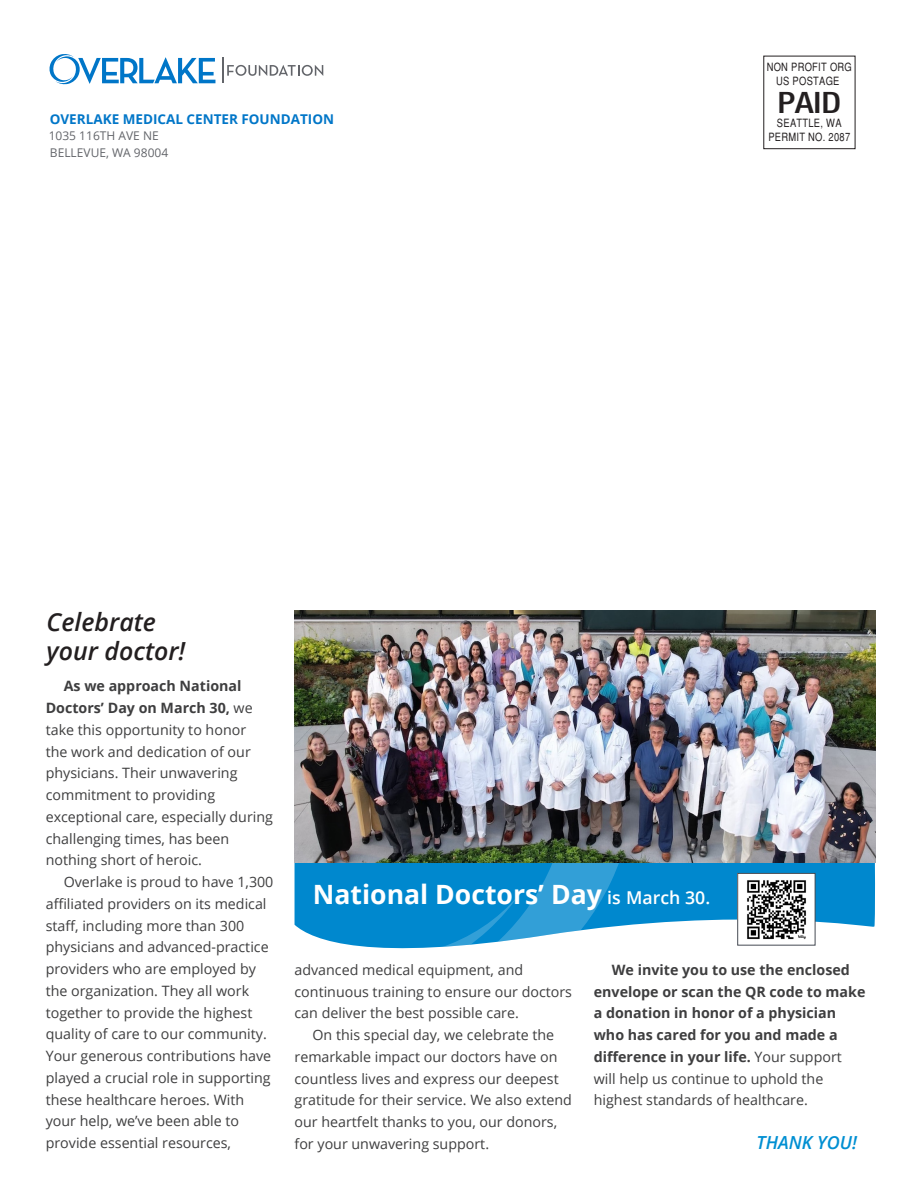
<style>
.page{position:relative;width:918px;height:1188px;background:#fff}
.page>*{position:absolute;margin:0;border:0;box-sizing:border-box;transform-origin:0 0}
.t1{font:500 condensed 29.55px "Helvetica Neue";color:#231f20;scale:1.2 1}
.t2{font:700 26.55px "Open Sans";color:#fff}
.t3{font:italic 600 24.9px/28.5px "Open Sans";color:#231f20}
.BodyCopy_INDENTED{font:italic 600 18px "Open Sans";color:#008fd2}
.BodyCopy_INDENTED-2{font:14.25px/21.8px "Open Sans";color:#3e3e3f}
.BodyCopy_INDENTED-3{font:700 14.25px/21.8px "Open Sans";color:#3e3e3f}
.t4{font:700 13.5px "Open Sans";color:#0076c8}
.t5{font:12px "Open Sans";color:#63656a}
.t6{font:condensed 11.4px/13.6px "Helvetica";letter-spacing:.025em;color:#231f20;text-align:center}
.s1{font-weight:700}
.s2{font-weight:600;font-size:17.7px}
.s3{font-weight:400}
</style>
<div class="page">
<svg style="left:50px;top:54px;width:165px;height:30px"></svg>
<svg style="left:223px;top:58px;width:100px;height:25px"></svg>
<svg style="left:644px;top:792px;width:232px;height:154px;fill:#0088ce"></svg>
<svg style="left:295px;top:862px;width:349px;height:87px;background:#2799d3"></svg>
<img style="left:295px;top:611px;width:580px;height:251px">
<div style="left:738px;top:873px;width:77px;height:72px;background:#fff"></div>
<img style="left:747px;top:880px;width:59px;height:60px">
<div style="left:737px;top:873px;width:78px;height:73px;border:1px solid #464b54"></div>
<p class="t4" style="left:50px;top:109px;width:286px">OVERLAKE MEDICAL CENTER FOUNDATION</p>
<p class="t5" style="left:49px;top:128px;width:112px">1035 116TH AVE NE</p>
<p class="t5" style="left:50px;top:144px;width:120px">BELLEVUE, WA 98004</p>
<p class="t3" style="left:47px;top:608px;width:140px">Celebrate your doctor!</p>
<p class="t6" style="left:767px;top:60px;width:87px">NON PROFIT ORG<br>US POSTAGE</p>
<p class="t1" style="left:777px;top:85px;width:55px">PAID</p>
<p class="t6" style="left:768px;top:116px;width:83px">SEATTLE, WA<br>PERMIT NO. 2087</p>
<p class="BodyCopy_INDENTED-2" style="left:46px;top:675px;width:229px;text-indent:18px"><span class="s1">As we approach National<br>Doctors’ Day on March 30,</span> we take this opportunity to honor<br>the work and dedication of our physicians. Their unwavering commitment to providing exceptional care, especially during challenging times, has been nothing short of heroic.</p>
<p class="BodyCopy_INDENTED-2" style="left:46px;top:871px;width:229px;text-indent:18px">Overlake is proud to have 1,300 affiliated providers on its medical staff, including more than 300 physicians and advanced-practice providers who are employed by the organization. They all work together to provide the highest quality of care to our community.<br>Your generous contributions have played a crucial role in supporting these healthcare heroes. With your help, we’ve been able to provide essential resources,</p>
<p class="t2" style="left:313px;top:875px;width:399px">National Doctors’ Day <span class="s2">is March 30.</span></p>
<p class="BodyCopy_INDENTED-2" style="left:295px;top:958px;width:279px">advanced medical equipment, and continuous training to ensure our doctors can deliver the best possible care.</p>
<p class="BodyCopy_INDENTED-2" style="left:295px;top:1024px;width:279px;text-indent:18px">On this special day, we celebrate the remarkable impact our doctors have on countless lives and express our deepest gratitude for their service. We also extend our heartfelt thanks to you, our donors, for your unwavering support.</p>
<p class="BodyCopy_INDENTED-3" style="left:594px;top:958px;width:273px;text-indent:18px">We invite you to use the enclosed envelope or scan the QR code to make a donation in honor of a physician who has cared for you and made a difference in your life. <span class="s3">Your support will help us continue to uphold the highest standards of healthcare.</span></p>
<p class="BodyCopy_INDENTED" style="left:757px;top:1130px;width:102px">THANK YOU!</p>
</div>
